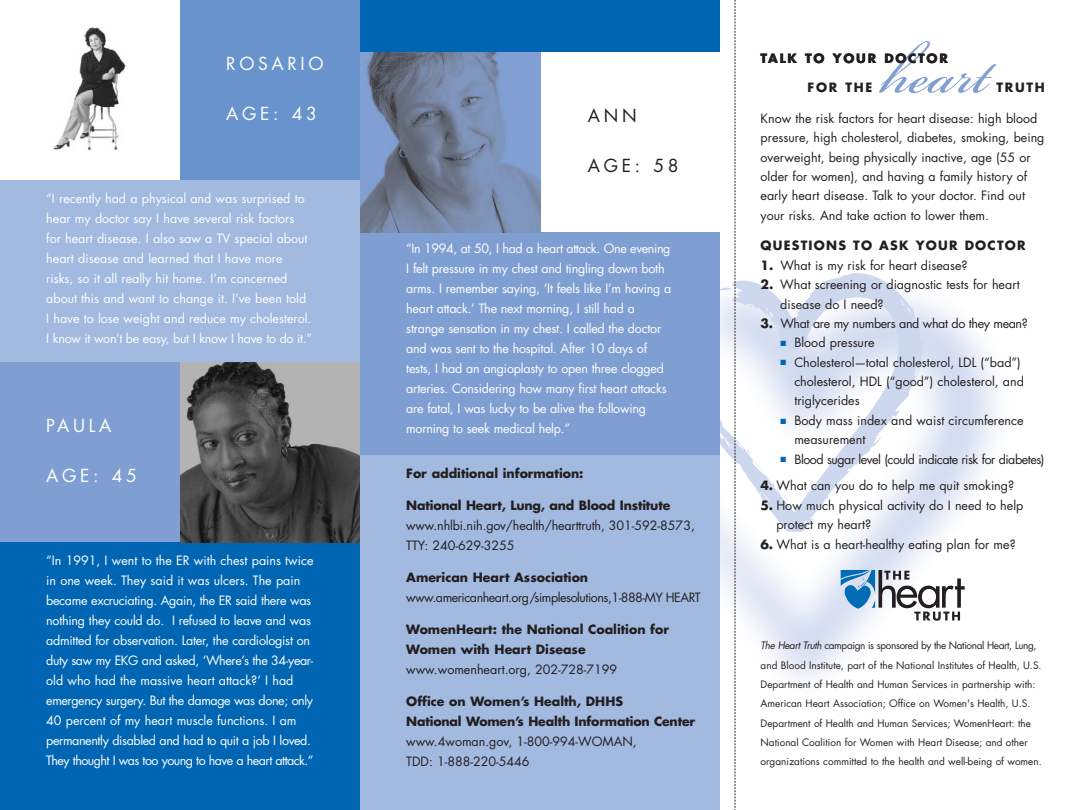
<style>
.page{position:relative;width:1080px;height:810px;background:#fff}
.page>*{position:absolute;margin:0;border:0;box-sizing:border-box;transform-origin:0 0}
.t1{font:90px "Bickham Script MM 400";color:#7f9fd3}
.t2{font:17.5px "Futura";letter-spacing:.21em;color:#fff}
.t3{font:17.5px "Futura";letter-spacing:.21em;color:#231f20}
.t4{font:12.5px/20px "Futura";letter-spacing:-.02em;color:#fff}
.t5{font:12.5px/19.4px "Futura";color:#231f20}
.t6{font:12.5px/20px "Futura";color:#fff}
.t7{font:700 12.5px/20px "Futura";color:#231f20}
.t8{font:12.5px "Futura";letter-spacing:-.035em;color:#231f20}
.t9{font:12.5px "Futura";letter-spacing:-.03em;color:#231f20}
.t10{font:700 12.5px "Futura";letter-spacing:.095em;color:#231f20}
.t11{font:700 12.5px "Futura";letter-spacing:.135em;color:#231f20}
.t12{font:10px/19.4px "Futura";color:#231f20}
.s1{font-weight:700}
.s2{color:#0066b3}
.s3{font-style:italic}
</style>
<div class="page">
<img style="left:720px;top:242px;width:277px;height:494px">
<img style="left:720px;top:264px;width:218px;height:277px">
<div style="left:0;top:127px;width:360px;height:278px;background:#a2b9e0"></div>
<div style="left:360px;top:186px;width:360px;height:624px;background:#7f9fd3"></div>
<div style="left:360px;top:0;width:360px;height:180px;background:#0066b3"></div>
<div style="left:360px;top:455px;width:360px;height:355px;background:#a2b9e0"></div>
<div style="left:0;top:495px;width:360px;height:315px;background:#0066b3"></div>
<div style="left:0;top:362px;width:180px;height:180px;background:#7f9fd3"></div>
<img style="left:180px;top:362px;width:180px;height:180px">
<div style="left:0;top:0;width:180px;height:180px;background:#fff"></div>
<img style="left:53px;top:27px;width:73px;height:124px">
<div style="left:180px;top:0;width:180px;height:180px;background:#6893cd"></div>
<img style="left:360px;top:52px;width:182px;height:180px">
<div style="left:542px;top:52px;width:178px;height:180px;background:#fff"></div>
<svg style="left:735px;top:0;width:1px;height:810px"></svg>
<svg style="left:841px;top:570px;width:124px;height:50px"></svg>
<h2 class="t2" style="left:226px;top:55px;width:99px">ROSARIO</h2>
<h2 class="t2" style="left:226px;top:105px;width:92px">AGE: 43</h2>
<h2 class="t3" style="left:588px;top:107px;width:50px">ANN</h2>
<h2 class="t3" style="left:588px;top:157px;width:92px">AGE: 58</h2>
<p class="t6" style="left:46px;top:189px;width:267px">“I recently had a physical and was surprised to hear my doctor say I have several risk factors<br>for heart disease. I also saw a TV special about heart disease and learned that I have more risks, so it all really hit home. I’m concerned about this and want to change it. I’ve been told I have to lose weight and reduce my cholesterol.<br>I know it won’t be easy, but I know I have to do it.”</p>
<p class="t4" style="left:406px;top:240px;width:267px">“In 1994, at 50, I had a heart attack. One evening I felt pressure in my chest and tingling down both arms. I remember saying, ‘It feels like I’m having a heart attack.’ The next morning, I still had a strange sensation in my chest. I called the doctor and was sent to the hospital. After 10 days of tests, I had an angioplasty to open three clogged arteries. Considering how many first heart attacks are fatal, I was lucky to be alive the following morning to seek medical help.”</p>
<h2 class="t2" style="left:46px;top:418px;width:67px">PAULA</h2>
<h2 class="t2" style="left:46px;top:468px;width:92px">AGE: 45</h2>
<p class="t7" style="left:406px;top:465px;width:179px">For additional information:</p>
<p class="t7" style="left:406px;top:497px;width:266px">National Heart, Lung, and Blood Institute</p>
<p class="t5" style="left:406px;top:517px;width:290px;line-height:20px">www.nhlbi.nih.gov/health/hearttruth, 301-592-8573,<br>TTY: 240-629-3255</p>
<p class="t7" style="left:406px;top:568px;width:183px">American Heart Association</p>
<p class="t8" style="left:406px;top:592px;width:296px">www.americanheart.org/simplesolutions,1-888-MY HEART</p>
<p class="t7" style="left:406px;top:620px;width:264px">WomenHeart: the National Coalition for<br>Women with Heart Disease</p>
<p class="t5" style="left:406px;top:661px;width:213px">www.womenheart.org, 202-728-7199</p>
<p class="t7" style="left:406px;top:692px;width:290px">Office on Women’s Health, DHHS<br>National Women’s Health Information Center</p>
<p class="t5" style="left:406px;top:732px;width:232px;line-height:20px">www.4woman.gov, 1-800-994-WOMAN,<br>TDD: 1-888-220-5446</p>
<p class="t4" style="left:46px;top:552px;width:269px">“In 1991, I went to the ER with chest pains twice in one week. They said it was ulcers. The pain became excruciating. Again, the ER said there was nothing they could do. I refused to leave and was admitted for observation. Later, the cardiologist on duty saw my EKG and asked, ‘Where’s the 34-year&shy;old who had the massive heart attack?’ I had emergency surgery. But the damage was done; only 40 percent of my heart muscle functions. I am permanently disabled and had to quit a job I loved.<br>They thought I was too young to have a heart attack.”</p>
<h1 class="t1" style="left:882px;top:9px;width:108px">heart</h1>
<p class="t11" style="left:761px;top:53px;width:189px">TALK TO YOUR DOCTOR</p>
<p class="t7" style="left:808px;top:79px;width:66px">FOR THE</p>
<p class="t7" style="left:997px;top:79px;width:50px">TRUTH</p>
<p class="t5" style="left:761px;top:110px;width:285px">Know the risk factors for heart disease: high blood pressure, high cholesterol, diabetes, smoking, being overweight, being physically inactive, age (55 or older for women), and having a family history of early heart disease. Talk to your doctor. Find out your risks. And take action to lower them.</p>
<p class="t10" style="left:761px;top:240px;width:267px">QUESTIONS TO ASK YOUR DOCTOR</p>
<p class="t5" style="left:761px;top:257px;width:209px"><span class="s1">1.</span> What is my risk for heart disease?</p>
<p class="t5" style="left:780px;top:276px;width:241px;text-indent:-20px"><span class="s1">2.</span> What screening or diagnostic tests for heart disease do I need?</p>
<p class="t9" style="left:761px;top:318px;width:269px"><span class="s1">3.</span> What are my numbers and what do they mean?</p>
<p class="t5" style="left:780px;top:334px;width:96px"><span class="s2">■</span> Blood pressure</p>
<p class="t5" style="left:794px;top:353px;width:231px;text-indent:-14px"><span class="s2">■</span> Cholesterol—total cholesterol, LDL (“bad”) cholesterol, HDL (“good”) cholesterol, and triglycerides</p>
<p class="t5" style="left:794px;top:412px;width:231px;text-indent:-14px"><span class="s2">■</span> Body mass index and waist circumference measurement</p>
<p class="t8" style="left:780px;top:453px;width:266px"><span class="s2">■</span> Blood sugar level (could indicate risk for diabetes)</p>
<p class="t5" style="left:761px;top:477px;width:255px"><span class="s1">4.</span> What can you do to help me quit smoking?</p>
<p class="t5" style="left:776px;top:497px;width:249px;text-indent:-16px"><span class="s1">5.</span> How much physical activity do I need to help protect my heart?</p>
<p class="t5" style="left:761px;top:535px;width:257px"><span class="s1">6.</span> What is a heart-healthy eating plan for me?</p>
<p class="t12" style="left:761px;top:637px;width:283px"><span class="s3">The Heart Truth</span> campaign is sponsored by the National Heart, Lung, and Blood Institute, part of the National Institutes of Health, U.S.<br>Department of Health and Human Services in partnership with:<br>American Heart Association; Office on Women's Health, U.S.<br>Department of Health and Human Services; WomenHeart: the National Coalition for Women with Heart Disease; and other organizations committed to the health and well-being of women.</p>
</div>
